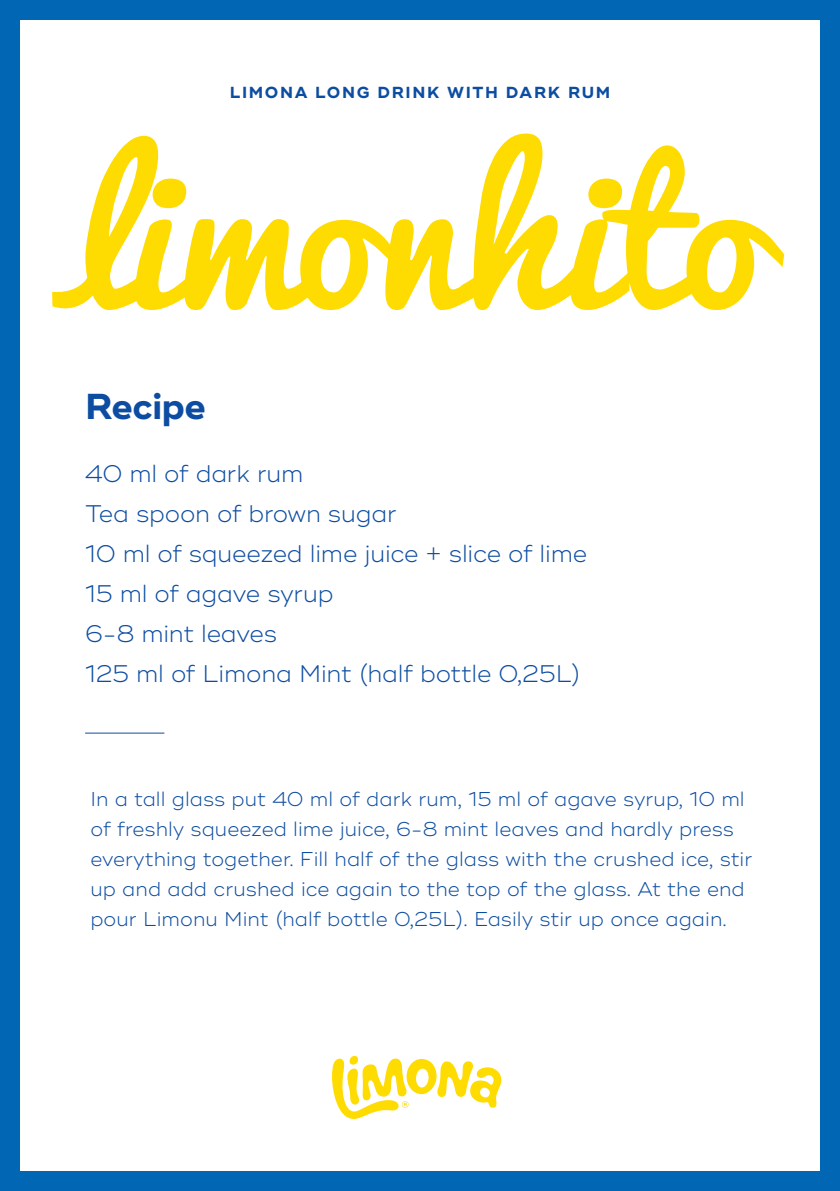
<style>
.page{position:relative;width:840px;height:1191px;background:#fff}
.page>*{position:absolute;margin:0;border:0;box-sizing:border-box;transform-origin:0 0}
.t1{font:700 36px "Ridley Grotesk";letter-spacing:-.01em;color:#0d4da1}
.t2{font:300 24px "Ridley Grotesk";letter-spacing:-.01em;color:#0d4da1}
.t3{font:300 20px/30px "Ridley Grotesk";color:#0d4da1}
.t4{font:700 16px "Ridley Grotesk";letter-spacing:.1em;color:#0d4da1}
</style>
<div class="page">
<svg style="left:92px;top:134px;width:691px;height:176px"></svg>
<svg style="left:52px;top:214px;width:45px;height:96px"></svg>
<div style="left:0;top:0;width:839px;height:1191px;border:20px solid #0166b3"></div>
<svg style="left:332px;top:1055px;width:169px;height:64px"></svg>
<hr style="left:85px;top:732px;width:79px;height:1px;background:#0d4da1">
<p class="t4" style="left:229px;top:82px;width:382px">LIMONA LONG DRINK WITH DARK RUM</p>
<p class="t1" style="left:85px;top:384px;width:122px">Recipe</p>
<p class="t2" style="left:85px;top:459px;width:220px">40 ml of dark rum</p>
<p class="t2" style="left:85px;top:499px;width:313px">Tea spoon of brown sugar</p>
<p class="t2" style="left:85px;top:539px;width:503px">10 ml of squeezed lime juice + slice of lime</p>
<p class="t2" style="left:85px;top:579px;width:250px">15 ml of agave syrup</p>
<p class="t2" style="left:85px;top:619px;width:193px">6-8 mint leaves</p>
<p class="t2" style="left:85px;top:659px;width:497px">125 ml of Limona Mint (half bottle 0,25L)</p>
<p class="t3" style="left:90px;top:784px;width:663px">In a tall glass put 40 ml of dark rum, 15 ml of agave syrup, 10 ml of freshly squeezed lime juice, 6-8 mint leaves and hardly press everything together. Fill half of the glass with the crushed ice, stir up and add crushed ice again to the top of the glass. At the end pour Limonu Mint (half bottle 0,25L). Easily stir up once again.</p>
</div>
